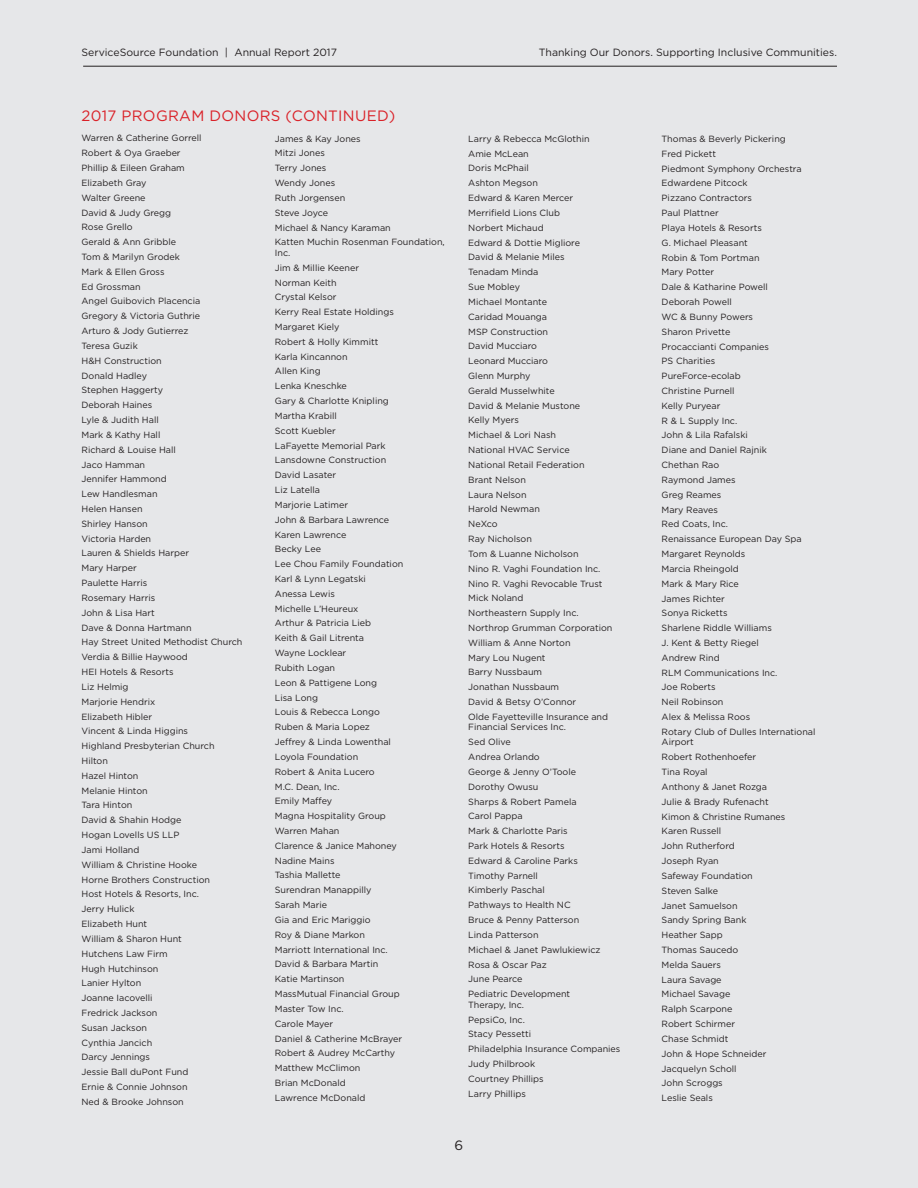
<style>
.page{position:relative;width:918px;height:1188px;background:#e6e7e9}
.page>*{position:absolute;margin:0;border:0;box-sizing:border-box;transform-origin:0 0}
.t1{font:15px "Gotham";letter-spacing:.02em;color:#da2128}
.t2{font:13.5px "Gotham";color:#231f20}
.t3{font:10.5px "Gotham";color:#231f20}
.t4{font:9px/14.9px "Gotham";color:#231f20}
</style>
<div class="page">
<hr style="left:83px;top:66px;width:754px;height:1px;background:#231f20">
<p class="t3" style="left:82px;top:46px;width:257px">ServiceSource Foundation | Annual Report 2017</p>
<p class="t3" style="left:539px;top:46px;width:300px">Thanking Our Donors. Supporting Inclusive Communities.</p>
<h1 class="t1" style="left:82px;top:107px;width:315px">2017 PROGRAM DONORS (CONTINUED)</h1>
<p class="t4" style="left:82px;top:131px;width:162px">Warren &amp; Catherine Gorrell<br>Robert &amp; Oya Graeber<br>Phillip &amp; Eileen Graham<br>Elizabeth Gray<br>Walter Greene<br>David &amp; Judy Gregg<br>Rose Grello<br>Gerald &amp; Ann Gribble<br>Tom &amp; Marilyn Grodek<br>Mark &amp; Ellen Gross<br>Ed Grossman<br>Angel Guibovich Placencia<br>Gregory &amp; Victoria Guthrie<br>Arturo &amp; Jody Gutierrez<br>Teresa Guzik<br>H&amp;H Construction<br>Donald Hadley<br>Stephen Haggerty<br>Deborah Haines<br>Lyle &amp; Judith Hall<br>Mark &amp; Kathy Hall<br>Richard &amp; Louise Hall<br>Jaco Hamman<br>Jennifer Hammond<br>Lew Handlesman<br>Helen Hansen<br>Shirley Hanson<br>Victoria Harden<br>Lauren &amp; Shields Harper<br>Mary Harper<br>Paulette Harris<br>Rosemary Harris<br>John &amp; Lisa Hart<br>Dave &amp; Donna Hartmann<br>Hay Street United Methodist Church<br>Verdia &amp; Billie Haywood<br>HEI Hotels &amp; Resorts<br>Liz Helmig<br>Marjorie Hendrix<br>Elizabeth Hibler<br>Vincent &amp; Linda Higgins<br>Highland Presbyterian Church<br>Hilton<br>Hazel Hinton<br>Melanie Hinton<br>Tara Hinton<br>David &amp; Shahin Hodge<br>Hogan Lovells US LLP<br>Jami Holland<br>William &amp; Christine Hooke<br>Horne Brothers Construction<br>Host Hotels &amp; Resorts, Inc.<br>Jerry Hulick<br>Elizabeth Hunt<br>William &amp; Sharon Hunt<br>Hutchens Law Firm<br>Hugh Hutchinson<br>Lanier Hylton<br>Joanne Iacovelli<br>Fredrick Jackson<br>Susan Jackson<br>Cynthia Jancich<br>Darcy Jennings<br>Jessie Ball duPont Fund<br>Ernie &amp; Connie Johnson<br>Ned &amp; Brooke Johnson</p>
<p class="t4" style="left:275px;top:131px;width:171px">James &amp; Kay Jones<br>Mitzi Jones<br>Terry Jones<br>Wendy Jones<br>Ruth Jorgensen<br>Steve Joyce<br>Michael &amp; Nancy Karaman<br>Katten Muchin Rosenman Foundation,</p>
<p class="t4" style="left:275px;top:245px;width:130px">Inc.<br>Jim &amp; Millie Keener<br>Norman Keith<br>Crystal Kelsor<br>Kerry Real Estate Holdings<br>Margaret Kiely<br>Robert &amp; Holly Kimmitt<br>Karla Kincannon<br>Allen King<br>Lenka Kneschke<br>Gary &amp; Charlotte Knipling<br>Martha Krabill<br>Scott Kuebler<br>LaFayette Memorial Park<br>Lansdowne Construction<br>David Lasater<br>Liz Latella<br>Marjorie Latimer<br>John &amp; Barbara Lawrence<br>Karen Lawrence<br>Becky Lee<br>Lee Chou Family Foundation<br>Karl &amp; Lynn Legatski<br>Anessa Lewis<br>Michelle L’Heureux<br>Arthur &amp; Patricia Lieb<br>Keith &amp; Gail Litrenta<br>Wayne Locklear<br>Rubith Logan<br>Leon &amp; Pattigene Long<br>Lisa Long<br>Louis &amp; Rebecca Longo<br>Ruben &amp; Maria Lopez<br>Jeffrey &amp; Linda Lowenthal<br>Loyola Foundation<br>Robert &amp; Anita Lucero<br>M.C. Dean, Inc.<br>Emily Maffey<br>Magna Hospitality Group<br>Warren Mahan<br>Clarence &amp; Janice Mahoney<br>Nadine Mains<br>Tashia Mallette<br>Surendran Manappilly<br>Sarah Marie<br>Gia and Eric Mariggio<br>Roy &amp; Diane Markon<br>Marriott International Inc.<br>David &amp; Barbara Martin<br>Katie Martinson<br>MassMutual Financial Group<br>Master Tow Inc.<br>Carole Mayer<br>Daniel &amp; Catherine McBrayer<br>Robert &amp; Audrey McCarthy<br>Matthew McClimon<br>Brian McDonald<br>Lawrence McDonald</p>
<p class="t4" style="left:468px;top:131px;width:146px">Larry &amp; Rebecca McGlothin<br>Amie McLean<br>Doris McPhail<br>Ashton Megson<br>Edward &amp; Karen Mercer<br>Merrifield Lions Club<br>Norbert Michaud<br>Edward &amp; Dottie Migliore<br>David &amp; Melanie Miles<br>Tenadam Minda<br>Sue Mobley<br>Michael Montante<br>Caridad Mouanga<br>MSP Construction<br>David Mucciaro<br>Leonard Mucciaro<br>Glenn Murphy<br>Gerald Musselwhite<br>David &amp; Melanie Mustone<br>Kelly Myers<br>Michael &amp; Lori Nash<br>National HVAC Service<br>National Retail Federation<br>Brant Nelson<br>Laura Nelson<br>Harold Newman<br>NeXco<br>Ray Nicholson<br>Tom &amp; Luanne Nicholson<br>Nino R. Vaghi Foundation Inc.<br>Nino R. Vaghi Revocable Trust<br>Mick Noland<br>Northeastern Supply Inc.<br>Northrop Grumman Corporation<br>William &amp; Anne Norton<br>Mary Lou Nugent<br>Barry Nussbaum<br>Jonathan Nussbaum<br>David &amp; Betsy O’Connor<br>Olde Fayetteville Insurance and</p>
<p class="t4" style="left:468px;top:720px;width:134px">Financial Services Inc.<br>Sed Olive<br>Andrea Orlando<br>George &amp; Jenny O’Toole<br>Dorothy Owusu<br>Sharps &amp; Robert Pamela<br>Carol Pappa<br>Mark &amp; Charlotte Paris<br>Park Hotels &amp; Resorts<br>Edward &amp; Caroline Parks<br>Timothy Parnell<br>Kimberly Paschal<br>Pathways to Health NC<br>Bruce &amp; Penny Patterson<br>Linda Patterson<br>Michael &amp; Janet Pawlukiewicz<br>Rosa &amp; Oscar Paz<br>June Pearce<br>Pediatric Development</p>
<p class="t4" style="left:468px;top:997px;width:154px">Therapy, Inc.<br>PepsiCo, Inc.<br>Stacy Pessetti<br>Philadelphia Insurance Companies<br>Judy Philbrook<br>Courtney Phillips<br>Larry Phillips</p>
<h2 class="t2" style="left:455px;top:1137px;width:10px">6</h2>
<p class="t4" style="left:662px;top:131px;width:155px">Thomas &amp; Beverly Pickering<br>Fred Pickett<br>Piedmont Symphony Orchestra<br>Edwardene Pitcock<br>Pizzano Contractors<br>Paul Plattner<br>Playa Hotels &amp; Resorts<br>G. Michael Pleasant<br>Robin &amp; Tom Portman<br>Mary Potter<br>Dale &amp; Katharine Powell<br>Deborah Powell<br>WC &amp; Bunny Powers<br>Sharon Privette<br>Procaccianti Companies<br>PS Charities<br>PureForce-ecolab<br>Christine Purnell<br>Kelly Puryear<br>R &amp; L Supply Inc.<br>John &amp; Lila Rafalski<br>Diane and Daniel Rajnik<br>Chethan Rao<br>Raymond James<br>Greg Reames<br>Mary Reaves<br>Red Coats, Inc.<br>Renaissance European Day Spa<br>Margaret Reynolds<br>Marcia Rheingold<br>Mark &amp; Mary Rice<br>James Richter<br>Sonya Ricketts<br>Sharlene Riddle Williams<br>J. Kent &amp; Betty Riegel<br>Andrew Rind<br>RLM Communications Inc.<br>Joe Roberts<br>Neil Robinson<br>Alex &amp; Melissa Roos<br>Rotary Club of Dulles International</p>
<p class="t4" style="left:662px;top:735px;width:125px">Airport<br>Robert Rothenhoefer<br>Tina Royal<br>Anthony &amp; Janet Rozga<br>Julie &amp; Brady Rufenacht<br>Kimon &amp; Christine Rumanes<br>Karen Russell<br>John Rutherford<br>Joseph Ryan<br>Safeway Foundation<br>Steven Salke<br>Janet Samuelson<br>Sandy Spring Bank<br>Heather Sapp<br>Thomas Saucedo<br>Melda Sauers<br>Laura Savage<br>Michael Savage<br>Ralph Scarpone<br>Robert Schirmer<br>Chase Schmidt<br>John &amp; Hope Schneider<br>Jacquelyn Scholl<br>John Scroggs<br>Leslie Seals</p>
</div>
